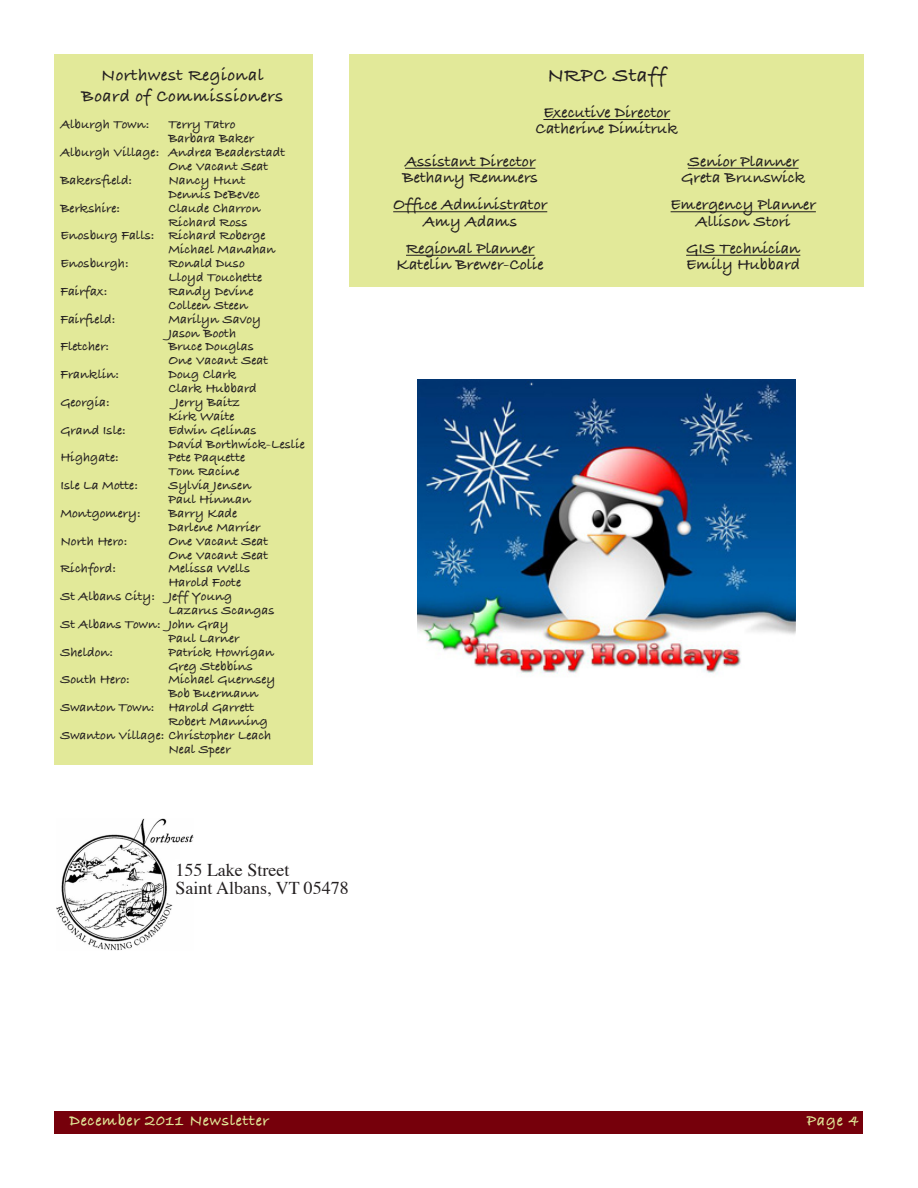
<style>
.page{position:relative;width:918px;height:1188px;background:#fff}
.page>*{position:absolute;margin:0;border:0;box-sizing:border-box;transform-origin:0 0}
.Title_Outline{font:21px "Bradley Hand ITCTT Bold";letter-spacing:.025em;color:#231f20}
.Title_Outline-2{font:18px/20.7px "Bradley Hand ITCTT Bold";letter-spacing:.025em;color:#231f20;text-align:center}
.t1{font:18px "Times";color:#231f20}
.t2{font:16.5px "Bradley Hand ITCTT Bold";color:#231f20}
.Title_Outline-3{font:16.5px "Bradley Hand ITCTT Bold";letter-spacing:.04em;color:#e2e999}
.t3{font:13.5px "Bradley Hand ITCTT Bold";color:#231f20}
</style>
<div class="page">
<div style="left:54px;top:1111px;width:809px;height:22px;background:#76000b"></div>
<img style="left:56px;top:818px;width:138px;height:133px">
<img style="left:418px;top:380px;width:378px;height:294px">
<div style="left:54px;top:54px;width:259px;height:711px;background:#e2e999"></div>
<div style="left:350px;top:54px;width:514px;height:232px;background:#e2e999"></div>
<hr style="left:543px;top:119px;width:127px;height:1px;background:#231f20">
<hr style="left:405px;top:168px;width:130px;height:1px;background:#231f20">
<hr style="left:393px;top:211px;width:154px;height:1px;background:#231f20">
<hr style="left:406px;top:255px;width:128px;height:1px;background:#231f20">
<hr style="left:688px;top:168px;width:111px;height:1px;background:#231f20">
<hr style="left:671px;top:211px;width:145px;height:1px;background:#231f20">
<hr style="left:686px;top:255px;width:114px;height:1px;background:#231f20">
<p class="Title_Outline-2" style="left:82px;top:64px;width:203px">Northwest Regional<br>Board of Commissioners</p>
<p class="Title_Outline" style="left:547px;top:59px;width:120px">NRPC Staff</p>
<p class="t2" style="left:543px;top:100px;width:128px">Executive Director</p>
<p class="t2" style="left:536px;top:116px;width:144px">Catherine Dimitruk</p>
<p class="t2" style="left:405px;top:148px;width:132px">Assistant Director</p>
<p class="t2" style="left:403px;top:165px;width:137px">Bethany Remmers</p>
<p class="t2" style="left:393px;top:192px;width:156px">Office Administrator</p>
<p class="t2" style="left:423px;top:208px;width:96px">Amy Adams</p>
<p class="t2" style="left:406px;top:235px;width:130px">Regional Planner</p>
<p class="t2" style="left:397px;top:252px;width:149px">Katelin Brewer-Colie</p>
<p class="t3" style="left:60px;top:114px;width:90px">Alburgh Town:</p>
<p class="t3" style="left:168px;top:114px;width:69px">Terry Tatro</p>
<p class="t3" style="left:168px;top:128px;width:87px">Barbara Baker</p>
<p class="t3" style="left:60px;top:142px;width:226px">Alburgh Village: Andrea Beaderstadt</p>
<p class="t3" style="left:168px;top:156px;width:101px">One Vacant Seat</p>
<p class="t3" style="left:60px;top:170px;width:73px">Bakersfield:</p>
<p class="t3" style="left:168px;top:170px;width:79px">Nancy Hunt</p>
<p class="t3" style="left:168px;top:184px;width:93px">Dennis DeBevec</p>
<p class="t3" style="left:60px;top:198px;width:61px">Berkshire:</p>
<p class="t3" style="left:168px;top:198px;width:94px">Claude Charron</p>
<p class="t3" style="left:168px;top:212px;width:81px">Richard Ross</p>
<p class="t3" style="left:60px;top:225px;width:207px">Enosburg Falls: Richard Roberge</p>
<p class="t3" style="left:168px;top:239px;width:109px">Michael Manahan</p>
<p class="t3" style="left:60px;top:253px;width:70px">Enosburgh:</p>
<p class="t3" style="left:168px;top:253px;width:78px">Ronald Duso</p>
<p class="t3" style="left:168px;top:267px;width:95px">Lloyd Touchette</p>
<p class="t3" style="left:60px;top:281px;width:48px">Fairfax:</p>
<p class="t3" style="left:168px;top:281px;width:87px">Randy Devine</p>
<p class="t3" style="left:168px;top:295px;width:81px">Colleen Steen</p>
<p class="t3" style="left:60px;top:309px;width:56px">Fairfield:</p>
<p class="t3" style="left:168px;top:309px;width:94px">Marilyn Savoy</p>
<p class="t3" style="left:168px;top:323px;width:69px">Jason Booth</p>
<p class="t3" style="left:60px;top:336px;width:50px">Fletcher:</p>
<p class="t3" style="left:168px;top:336px;width:87px">Bruce Douglas</p>
<p class="t3" style="left:168px;top:350px;width:101px">One Vacant Seat</p>
<p class="t3" style="left:60px;top:364px;width:60px">Franklin:</p>
<p class="t3" style="left:168px;top:364px;width:69px">Doug Clark</p>
<p class="t3" style="left:168px;top:378px;width:90px">Clark Hubbard</p>
<p class="t3" style="left:60px;top:392px;width:51px">Georgia:</p>
<p class="t3" style="left:175px;top:392px;width:66px">Jerry Baitz</p>
<p class="t3" style="left:168px;top:406px;width:68px">Kirk Waite</p>
<p class="t3" style="left:60px;top:420px;width:67px">Grand Isle:</p>
<p class="t3" style="left:168px;top:420px;width:90px">Edwin Gelinas</p>
<p class="t3" style="left:168px;top:434px;width:138px">David Borthwick-Leslie</p>
<p class="t3" style="left:60px;top:447px;width:60px">Highgate:</p>
<p class="t3" style="left:168px;top:447px;width:78px">Pete Paquette</p>
<p class="t3" style="left:168px;top:461px;width:73px">Tom Racine</p>
<p class="t3" style="left:60px;top:475px;width:79px">Isle La Motte:</p>
<p class="t3" style="left:168px;top:475px;width:85px">Sylvia Jensen</p>
<p class="t3" style="left:168px;top:489px;width:84px">Paul Hinman</p>
<p class="t3" style="left:60px;top:503px;width:82px">Montgomery:</p>
<p class="t3" style="left:168px;top:503px;width:71px">Barry Kade</p>
<p class="t3" style="left:168px;top:517px;width:94px">Darlene Marrier</p>
<p class="t3" style="left:60px;top:531px;width:68px">North Hero:</p>
<p class="t3" style="left:168px;top:531px;width:101px">One Vacant Seat</p>
<p class="t3" style="left:168px;top:545px;width:101px">One Vacant Seat</p>
<p class="t3" style="left:60px;top:558px;width:57px">Richford:</p>
<p class="t3" style="left:168px;top:558px;width:83px">Melissa Wells</p>
<p class="t3" style="left:168px;top:572px;width:74px">Harold Foote</p>
<p class="t3" style="left:60px;top:586px;width:173px">St Albans City: Jeff Young</p>
<p class="t3" style="left:168px;top:600px;width:108px">Lazarus Scangas</p>
<p class="t3" style="left:60px;top:614px;width:170px">St Albans Town: John Gray</p>
<p class="t3" style="left:168px;top:628px;width:73px">Paul Larner</p>
<p class="t3" style="left:60px;top:642px;width:54px">Sheldon:</p>
<p class="t3" style="left:168px;top:642px;width:107px">Patrick Howrigan</p>
<p class="t3" style="left:168px;top:656px;width:86px">Greg Stebbins</p>
<p class="t3" style="left:60px;top:669px;width:71px">South Hero:</p>
<p class="t3" style="left:168px;top:669px;width:109px">Michael Guernsey</p>
<p class="t3" style="left:168px;top:683px;width:92px">Bob Buermann</p>
<p class="t3" style="left:60px;top:697px;width:195px">Swanton Town: Harold Garrett</p>
<p class="t3" style="left:168px;top:711px;width:101px">Robert Manning</p>
<p class="t3" style="left:60px;top:725px;width:213px">Swanton Village: Christopher Leach</p>
<p class="t3" style="left:168px;top:739px;width:64px">Neal Speer</p>
<p class="t2" style="left:688px;top:148px;width:112px">Senior Planner</p>
<p class="t2" style="left:681px;top:165px;width:126px">Greta Brunswick</p>
<p class="t2" style="left:671px;top:192px;width:147px">Emergency Planner</p>
<p class="t2" style="left:696px;top:208px;width:96px">Allison Stori</p>
<p class="t2" style="left:686px;top:235px;width:116px">GIS Technician</p>
<p class="t2" style="left:686px;top:252px;width:116px">Emily Hubbard</p>
<p class="t1" style="left:176px;top:853px;width:115px">155 Lake Street</p>
<p class="t1" style="left:176px;top:871px;width:175px">Saint Albans, VT 05478</p>
<p class="Title_Outline-3" style="left:69px;top:1108px;width:201px">December 2011 Newsletter</p>
<p class="Title_Outline-3" style="left:807px;top:1108px;width:53px">Page 4</p>
</div>
